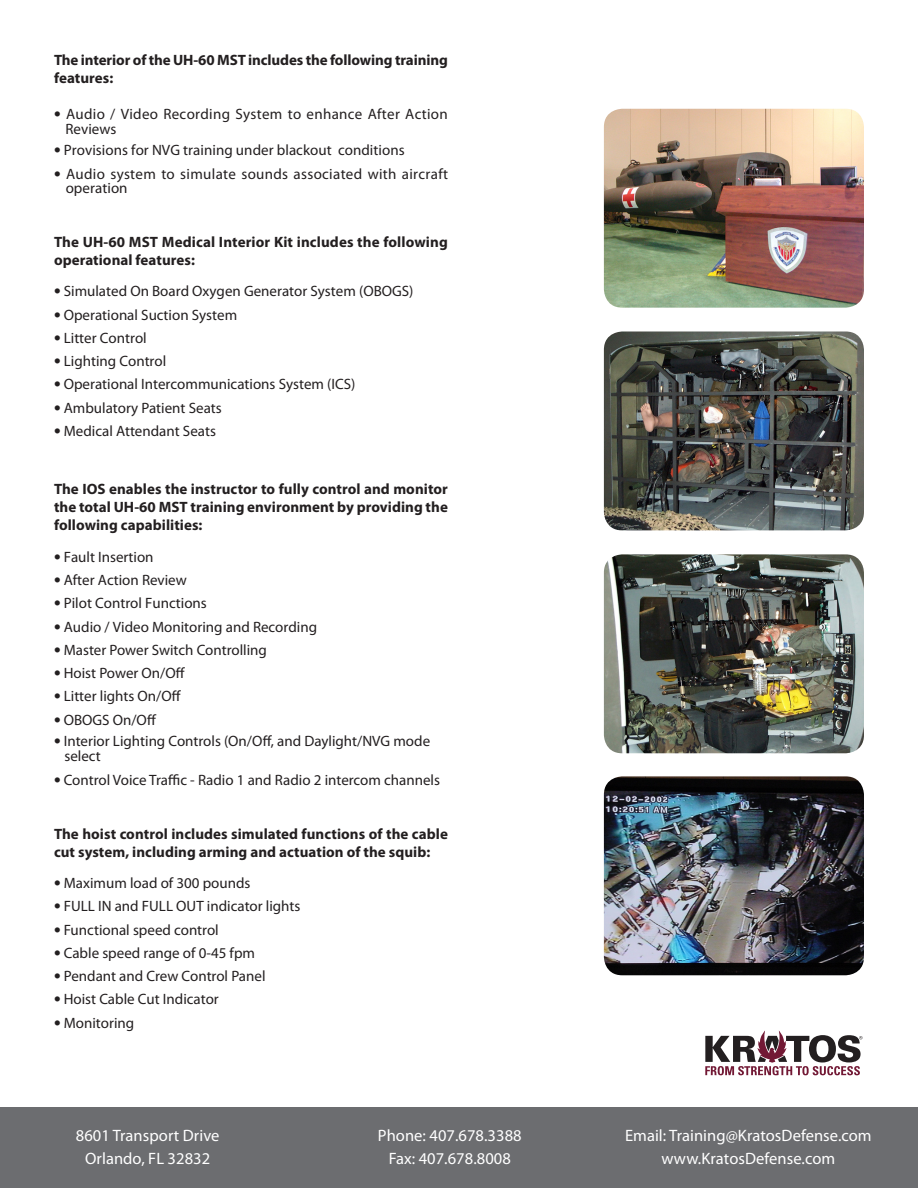
<style>
.page{position:relative;width:918px;height:1188px;background:#fff}
.page>*{position:absolute;margin:0;border:0;box-sizing:border-box;transform-origin:0 0}
.t1{font:16.5px "Myriad Pro";letter-spacing:.005em;color:#fff}
.Body_1_Blue{font:15px/15px "Myriad Pro";color:#231f20}
.t2{font:700 15px/18px "Myriad Pro";letter-spacing:.005em;color:#231f20}
.Body_1_Blue-2{font:15px/15px "Myriad Pro";letter-spacing:.02em;color:#231f20}
.s1{font-weight:700;font-size:19.5px}
.s2{color:#fff}
.s3{font-size:12px;color:#fff}
</style>
<div class="page">
<svg style="left:705px;top:1031px;width:158px;height:44px"></svg>
<div style="left:0;top:1107px;width:918px;height:81px;background:#6c6d70"></div>
<img style="left:604px;top:332px;width:260px;height:198px">
<img style="left:604px;top:554px;width:260px;height:199px">
<img style="left:604px;top:776px;width:260px;height:199px">
<img style="left:604px;top:109px;width:260px;height:199px">
<p class="t2" style="left:54px;top:51px;width:395px">The interior of the UH-60 MST includes the following training features:</p>
<p class="Body_1_Blue-2" style="left:61px;top:106px;width:389px;text-indent:-7px"><span class="s1">•</span> Audio / Video Recording System to enhance After Action <span class="s2">-</span>Reviews</p>
<p class="Body_1_Blue" style="left:54px;top:142px;width:352px"><span class="s1">•</span> Provisions for NVG training under blackout conditions</p>
<p class="Body_1_Blue-2" style="left:61px;top:167px;width:389px;line-height:13.5px;text-indent:-7px"><span class="s1">•</span> Audio system to simulate sounds associated with aircraft <span class="s2">-</span>operation</p>
<p class="t2" style="left:54px;top:232px;width:395px">The UH-60 MST Medical Interior Kit includes the following operational features:</p>
<p class="Body_1_Blue" style="left:54px;top:283px;width:361px"><span class="s1">•</span> Simulated On Board Oxygen Generator System (OBOGS)</p>
<p class="Body_1_Blue" style="left:54px;top:307px;width:185px"><span class="s1">•</span> Operational Suction System</p>
<p class="Body_1_Blue" style="left:54px;top:330px;width:94px"><span class="s1">•</span> Litter Control</p>
<p class="Body_1_Blue" style="left:54px;top:353px;width:114px"><span class="s1">•</span> Lighting Control</p>
<p class="Body_1_Blue" style="left:54px;top:377px;width:303px"><span class="s1">•</span> Operational Intercommunications System (ICS)</p>
<p class="Body_1_Blue" style="left:54px;top:400px;width:169px"><span class="s1">•</span> Ambulatory Patient Seats</p>
<p class="Body_1_Blue" style="left:54px;top:423px;width:163px"><span class="s1">•</span> Medical Attendant Seats</p>
<p class="t2" style="left:54px;top:480px;width:395px;text-align:justify">The IOS enables the instructor to fully control and monitor the total UH-60 MST training environment by providing the following capabilities:</p>
<p class="Body_1_Blue" style="left:54px;top:549px;width:101px"><span class="s1">•</span> Fault Insertion</p>
<p class="Body_1_Blue" style="left:54px;top:572px;width:134px"><span class="s1">•</span> After Action Review</p>
<p class="Body_1_Blue" style="left:54px;top:596px;width:154px"><span class="s1">•</span> Pilot Control Functions</p>
<p class="Body_1_Blue" style="left:54px;top:619px;width:265px"><span class="s1">•</span> Audio / Video Monitoring and Recording</p>
<p class="Body_1_Blue" style="left:54px;top:642px;width:215px"><span class="s1">•</span> Master Power Switch Controlling</p>
<p class="Body_1_Blue" style="left:54px;top:665px;width:133px"><span class="s1">•</span> Hoist Power On/Off</p>
<p class="Body_1_Blue" style="left:54px;top:689px;width:129px"><span class="s1">•</span> Litter lights On/Off</p>
<p class="Body_1_Blue" style="left:54px;top:712px;width:104px"><span class="s1">•</span> OBOGS On/Off</p>
<p class="Body_1_Blue" style="left:61px;top:734px;width:371px;text-indent:-7px"><span class="s1">•</span> Interior Lighting Controls (On/Off, and Daylight/NVG mode <span class="s3">-</span>select</p>
<p class="Body_1_Blue" style="left:54px;top:772px;width:388px"><span class="s1">•</span> Control Voice Traffic - Radio 1 and Radio 2 intercom channels</p>
<p class="t2" style="left:54px;top:824px;width:395px">The hoist control includes simulated functions of the cable cut system, including arming and actuation of the squib:</p>
<p class="Body_1_Blue" style="left:54px;top:875px;width:198px"><span class="s1">•</span> Maximum load of 300 pounds</p>
<p class="Body_1_Blue" style="left:54px;top:899px;width:248px"><span class="s1">•</span> FULL IN and FULL OUT indicator lights</p>
<p class="Body_1_Blue" style="left:54px;top:922px;width:166px"><span class="s1">•</span> Functional speed control</p>
<p class="Body_1_Blue" style="left:54px;top:945px;width:203px"><span class="s1">•</span> Cable speed range of 0-45 fpm</p>
<p class="Body_1_Blue" style="left:54px;top:968px;width:213px"><span class="s1">•</span> Pendant and Crew Control Panel</p>
<p class="Body_1_Blue" style="left:54px;top:992px;width:166px"><span class="s1">•</span> Hoist Cable Cut Indicator</p>
<p class="Body_1_Blue" style="left:54px;top:1015px;width:82px"><span class="s1">•</span> Monitoring</p>
<p class="t1" style="left:76px;top:1126px;width:145px">8601 Transport Drive</p>
<p class="t1" style="left:85px;top:1148px;width:127px">Orlando, FL 32832</p>
<p class="t1" style="left:378px;top:1126px;width:145px">Phone: 407.678.3388</p>
<p class="t1" style="left:389px;top:1148px;width:124px">Fax: 407.678.8008</p>
<p class="t1" style="left:625px;top:1126px;width:248px">Email: Training@KratosDefense.com</p>
<p class="t1" style="left:662px;top:1148px;width:175px">www.KratosDefense.com</p>
</div>
